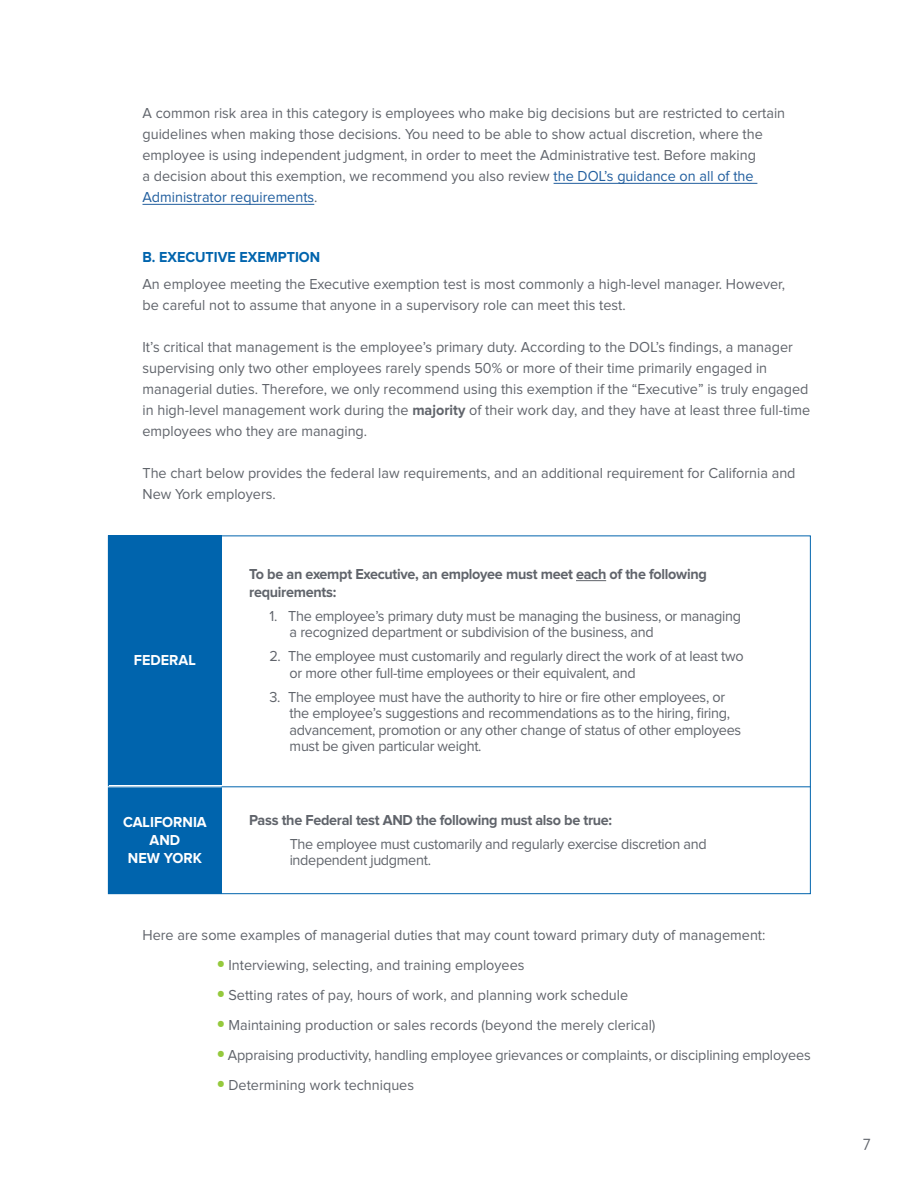
<style>
.page{position:relative;width:918px;height:1188px;background:#fff}
.page>*{position:absolute;margin:0;border:0;box-sizing:border-box;transform-origin:0 0}
.t1{font:16.5px "Brandon Grotesque";color:#60646b;scale:.93 1}
.t2{font:15px/21px "Proxima Nova";color:#60646b;scale:.96 1}
.t3{font:15px/16.5px "Proxima Nova";letter-spacing:-.02em;color:#60646b;scale:.96 1}
.t4{font:700 15px/18px "Proxima Nova";letter-spacing:-.02em;color:#60646b;scale:.96 1}
.t5{font:700 15px/18px "Proxima Nova";color:#fff;text-align:center;scale:.96 1}
.t6{font:700 15px "Proxima Nova";color:#0064ad;scale:.95 1}
.s1{color:#215e9e}
.s2{font-weight:700}
.s3{font-family:"Museo Sans Rounded 300";font-size:21px;color:#95c93d}
</style>
<div class="page">
<hr style="left:554px;top:183px;width:203px;height:1px;background:#215e9e">
<hr style="left:142px;top:204px;width:172px;height:1px;background:#215e9e">
<div style="left:108px;top:536px;width:114px;height:249px;background:#0064ad"></div>
<hr style="left:576px;top:580px;width:30px;height:1px;background:#60646b">
<div style="left:108px;top:787px;width:114px;height:107px;background:#0064ad"></div>
<hr style="left:221px;top:786px;width:589px;height:1px;background:#0064ad">
<hr style="left:107px;top:786px;width:115px;height:1px;background:#fff">
<p class="t2" style="left:142px;top:103px;width:671px">A common risk area in this category is employees who make big decisions but are restricted to certain guidelines when making those decisions. You need to be able to show actual discretion, where the employee is using independent judgment, in order to meet the Administrative test. Before making<br>a decision about this exemption, we recommend you also review <span class="s1">the DOL’s guidance on all of the Administrator requirements</span>.</p>
<p class="t6" style="left:142px;top:250px;width:189px">B. EXECUTIVE EXEMPTION</p>
<p class="t2" style="left:142px;top:274px;width:671px">An employee meeting the Executive exemption test is most commonly a high-level manager. However, be careful not to assume that anyone in a supervisory role can meet this test.</p>
<p class="t2" style="left:142px;top:337px;width:697px">It’s critical that management is the employee’s primary duty. According to the DOL’s findings, a manager supervising only two other employees rarely spends 50% or more of their time primarily engaged in managerial duties. Therefore, we only recommend using this exemption if the “Executive” is truly engaged in high-level management work during the <span class="s2">majority</span> of their work day, and they have at least three full-time employees who they are managing.</p>
<p class="t2" style="left:142px;top:463px;width:682px">The chart below provides the federal law requirements, and an additional requirement for California and<br>New York employers.</p>
<p class="t5" style="left:134px;top:652px;width:66px">FEDERAL</p>
<p class="t4" style="left:249px;top:565px;width:478px">To be an exempt Executive, an employee must meet each of the following requirements:</p>
<p class="t3" style="left:290px;top:608px;width:472px;text-indent:-20px">1. The employee’s primary duty must be managing the business, or managing a recognized department or subdivision of the business, and</p>
<p class="t3" style="left:290px;top:649px;width:475px;text-indent:-20px">2. The employee must customarily and regularly direct the work of at least two or more other full-time employees or their equivalent, and</p>
<p class="t3" style="left:290px;top:689px;width:472px;text-indent:-20px">3. The employee must have the authority to hire or fire other employees, or the employee’s suggestions and recommendations as to the hiring, firing, advancement, promotion or any other change of status of other employees must be given particular weight.</p>
<p class="t5" style="left:123px;top:814px;width:89px">CALIFORNIA<br>AND<br>NEW YORK</p>
<p class="t4" style="left:249px;top:811px;width:380px">Pass the Federal test AND the following must also be true:</p>
<p class="t3" style="left:290px;top:836px;width:436px">The employee must customarily and regularly exercise discretion and independent judgment.</p>
<p class="t2" style="left:142px;top:925px;width:650px">Here are some examples of managerial duties that may count toward primary duty of management:</p>
<p class="t2" style="left:217px;top:955px;width:322px"><span class="s3">•</span> Interviewing, selecting, and training employees</p>
<p class="t2" style="left:217px;top:985px;width:430px"><span class="s3">•</span> Setting rates of pay, hours of work, and planning work schedule</p>
<p class="t2" style="left:217px;top:1015px;width:459px"><span class="s3">•</span> Maintaining production or sales records (beyond the merely clerical)</p>
<p class="t2" style="left:217px;top:1045px;width:620px"><span class="s3">•</span> Appraising productivity, handling employee grievances or complaints, or disciplining employees</p>
<p class="t2" style="left:217px;top:1075px;width:207px"><span class="s3">•</span> Determining work techniques</p>
<p class="t1" style="left:863px;top:1133px;width:9px">7</p>
</div>
